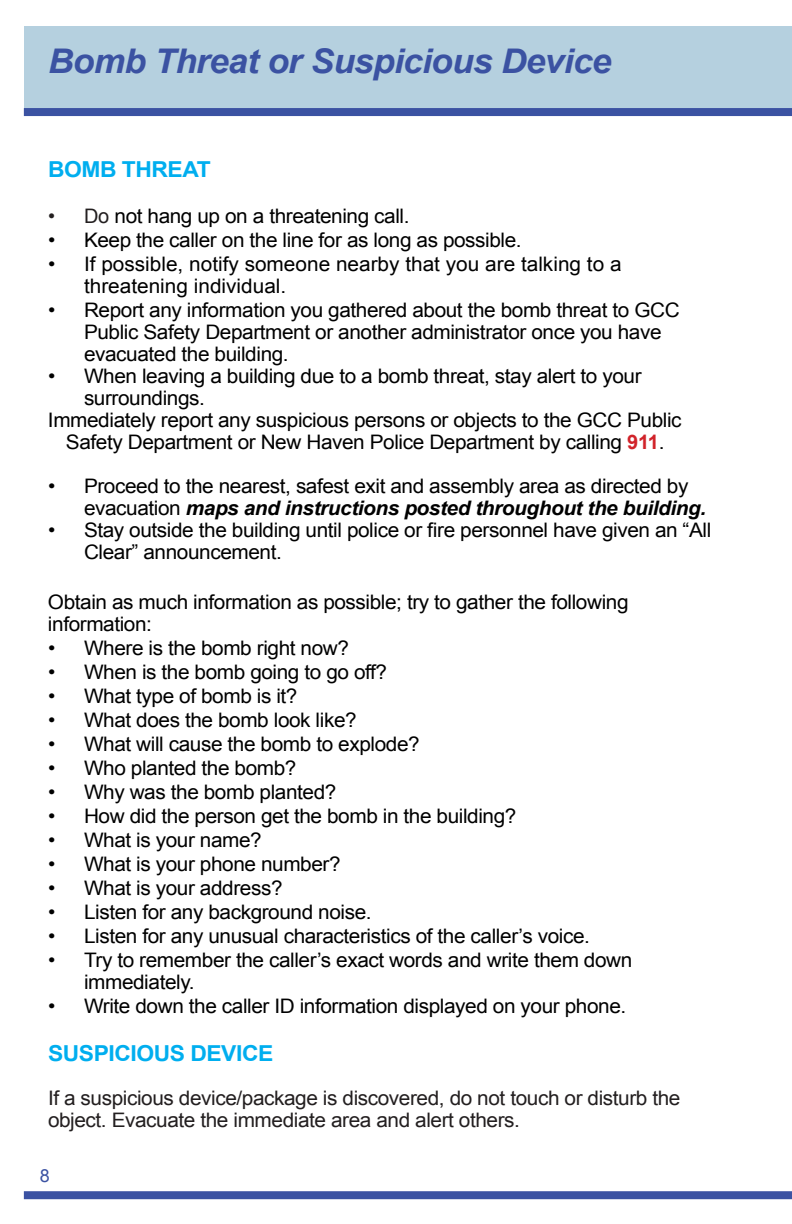
<style>
.page{position:relative;width:792px;height:1224px;background:#fff}
.page>*{position:absolute;margin:0;border:0;box-sizing:border-box;transform-origin:0 0}
.t1{font:italic 700 34px "Arial";letter-spacing:-.02em;color:#3b52a2;scale:1.04 1}
.t2{font:700 22px "Arial";letter-spacing:-.02em;color:#00aeef;scale:1.04 1}
.t3{font:20px/22px "Arial";letter-spacing:-.02em;color:#000;scale:1.04 1}
.t4{font:20px/22px "Arial";letter-spacing:-.02em;color:#231f20;scale:1.04 1}
.t5{font:20px/22px "Arial";color:#000;scale:1.04 1}
.t6{font:18px "Arial";color:#3b52a2}
.s1{color:#231f20}
.s2{font-weight:700;color:#d1232a}
.s3{font-weight:700;font-style:italic}
</style>
<div class="page">
<div style="left:24px;top:26px;width:768px;height:83px;background:#b5d0df"></div>
<div style="left:24px;top:108px;width:768px;height:8px;background:#3b52a2"></div>
<div style="left:24px;top:1191px;width:768px;height:8px;background:#3b52a2"></div>
<p class="t1" style="left:48px;top:38px;width:543px">Bomb Threat or Suspicious Device</p>
<p class="t2" style="left:48px;top:154px;width:158px">BOMB THREAT</p>
<p class="t3" style="left:48px;top:205px;width:349px"><span class="s1">• Do</span> not hang up on a threatening call.</p>
<p class="t3" style="left:48px;top:229px;width:457px">• Keep the caller on the line for as long as possible.</p>
<p class="t5" style="left:84px;top:253px;width:518px;text-indent:-36px">• If possible, notify someone nearby that you are talking to a threatening individual.</p>
<p class="t3" style="left:84px;top:299px;width:574px;text-indent:-36px">• Report any information you gathered about the bomb threat to GCC<br>Public Safety Department or another administrator once you have evacuated the building.</p>
<p class="t3" style="left:84px;top:365px;width:538px;text-indent:-36px">• When leaving a building due to a bomb threat, stay alert to your surroundings.</p>
<p class="t3" style="left:48px;top:409px;width:611px;text-align:center">Immediately report any suspicious persons or objects to the GCC Public<br>Safety Department or New Haven Police Department by calling <span class="s2">911</span>.</p>
<p class="t3" style="left:84px;top:475px;width:600px;text-indent:-36px">• Proceed to the nearest, safest exit and assembly area as directed by evacuation <span class="s3">maps and instructions posted throughout the building.</span></p>
<p class="t3" style="left:84px;top:519px;width:605px;text-indent:-36px">• Stay outside the building until police or fire personnel have given an “All<br>Clear” announcement.</p>
<p class="t3" style="left:48px;top:591px;width:560px">Obtain as much information as possible; try to gather the following information:</p>
<p class="t3" style="left:48px;top:637px;width:291px">• Where is the bomb right now?</p>
<p class="t3" style="left:48px;top:661px;width:328px">• When is the bomb going to go off?</p>
<p class="t3" style="left:48px;top:685px;width:241px">• What type of bomb is it?</p>
<p class="t3" style="left:48px;top:709px;width:298px">• What does the bomb look like?</p>
<p class="t3" style="left:48px;top:733px;width:359px">• What will cause the bomb to explode?</p>
<p class="t3" style="left:48px;top:757px;width:240px">• Who planted the bomb?</p>
<p class="t3" style="left:48px;top:781px;width:279px">• Why was the bomb planted?</p>
<p class="t3" style="left:48px;top:805px;width:452px">• How did the person get the bomb in the building?</p>
<p class="t3" style="left:48px;top:829px;width:207px">• What is your name?</p>
<p class="t3" style="left:48px;top:853px;width:283px">• What is your phone number?</p>
<p class="t3" style="left:48px;top:877px;width:227px">• What is your address?</p>
<p class="t3" style="left:48px;top:901px;width:313px">• Listen for any background noise.</p>
<p class="t3" style="left:48px;top:925px;width:523px">• Listen for any unusual characteristics of the caller’s voice.</p>
<p class="t3" style="left:84px;top:949px;width:529px;text-indent:-36px">• Try to remember the caller’s exact words and write them down immediately.</p>
<p class="t3" style="left:48px;top:995px;width:558px">• Write down the caller ID information displayed on your phone.</p>
<p class="t2" style="left:48px;top:1038px;width:218px">SUSPICIOUS DEVICE</p>
<p class="t4" style="left:48px;top:1087px;width:610px">If a suspicious device/package is discovered, do not touch or disturb the object. Evacuate the immediate area and alert others.</p>
<p class="t6" style="left:40px;top:1164px;width:12px">8</p>
</div>
